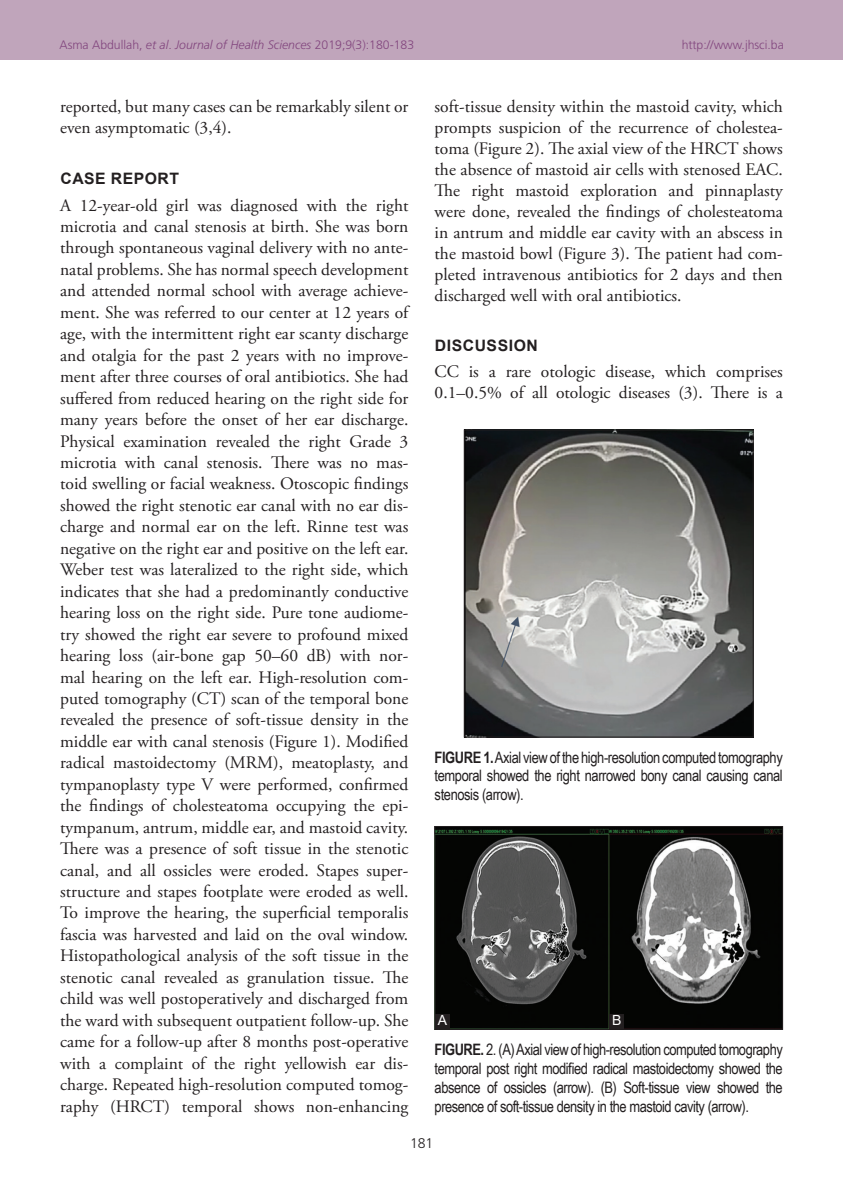
<style>
.page{position:relative;width:843px;height:1191px;background:#fff}
.page>*{position:absolute;margin:0;border:0;box-sizing:border-box;transform-origin:0 0}
.TX{font:17.5px/21.5px "Adobe Garamond Pro";color:#231f20}
.FGC{font:15.75px/18.9px "Arial Narrow";letter-spacing:-.025em;color:#231f20;text-align:justify}
.t1{font:700 15.75px "Arial";letter-spacing:.035em;color:#231f20}
.RF{font:300 14px "Frutiger CE";color:#231f20}
.LABEL{font:14px "Arial";color:#fff}
.RH{font:300 12.25px "Frutiger CE";color:#82467e}
.s1{font-style:italic}
.s2{font-weight:700}
</style>
<div class="page">
<div style="left:0;top:0;width:843px;height:60px;background:#c0a5bb"></div>
<img style="left:466px;top:432px;width:285px;height:303px">
<div style="left:464px;top:430px;width:289px;height:307px;border:1px solid #231f20"></div>
<img style="left:437px;top:828px;width:344px;height:199px">
<div style="left:435px;top:826px;width:348px;height:203px;border:1px solid #231f20"></div>
<div style="left:435px;top:1014px;width:15px;height:15px;background:#231f20"></div>
<div style="left:609px;top:1014px;width:15px;height:15px;background:#231f20"></div>
<p class="RH" style="left:60px;top:37px;width:356px">Asma Abdullah, <span class="s1">et al</span>. <span class="s1">Journal of Health Sciences</span> 2019;9(3):180-183</p>
<p class="RH" style="left:682px;top:37px;width:104px">http://www.jhsci.ba</p>
<p class="TX" style="left:60px;top:96px;width:350px">reported, but many cases can be remarkably silent or even asymptomatic (3,4).</p>
<h1 class="t1" style="left:60px;top:167px;width:120px">CASE REPORT</h1>
<p class="TX" style="left:60px;top:195px;width:350px;text-align:justify">A 12-year-old girl was diagnosed with the right microtia and canal stenosis at birth. She was born through spontaneous vaginal delivery with no ante&shy;natal problems. She has normal speech development and attended normal school with average achieve&shy;ment. She was referred to our center at 12 years of age, with the intermittent right ear scanty discharge and otalgia for the past 2 years with no improve&shy;ment after three courses of oral antibiotics. She had suffered from reduced hearing on the right side for many years before the onset of her ear discharge.<br>Physical examination revealed the right Grade 3 microtia with canal stenosis. There was no mas&shy;toid swelling or facial weakness. Otoscopic findings showed the right stenotic ear canal with no ear dis&shy;charge and normal ear on the left. Rinne test was negative on the right ear and positive on the left ear.<br>Weber test was lateralized to the right side, which indicates that she had a predominantly conductive hearing loss on the right side. Pure tone audiome&shy;try showed the right ear severe to profound mixed hearing loss (air-bone gap 50–60 dB) with nor&shy;mal hearing on the left ear. High-resolution com&shy;puted tomography (CT) scan of the temporal bone revealed the presence of soft-tissue density in the middle ear with canal stenosis (Figure 1). Modified radical mastoidectomy (MRM), meatoplasty, and tympanoplasty type V were performed, confirmed the findings of cholesteatoma occupying the epi&shy;tympanum, antrum, middle ear, and mastoid cavity.<br>There was a presence of soft tissue in the stenotic canal, and all ossicles were eroded. Stapes super&shy;structure and stapes footplate were eroded as well.<br>To improve the hearing, the superficial temporalis fascia was harvested and laid on the oval window.<br>Histopathological analysis of the soft tissue in the stenotic canal revealed as granulation tissue. The child was well postoperatively and discharged from the ward with subsequent outpatient follow-up. She came for a follow-up after 8 months post-operative with a complaint of the right yellowish ear dis&shy;charge. Repeated high-resolution computed tomog&shy;raphy (HRCT) temporal shows non-enhancing</p>
<p class="TX" style="left:435px;top:97px;width:350px;line-height:21px;text-align:justify">soft-tissue density within the mastoid cavity, which prompts suspicion of the recurrence of cholestea&shy;toma (Figure 2). The axial view of the HRCT shows the absence of mastoid air cells with stenosed EAC.<br>The right mastoid exploration and pinnaplasty were done, revealed the findings of cholesteatoma in antrum and middle ear cavity with an abscess in the mastoid bowl (Figure 3). The patient had com&shy;pleted intravenous antibiotics for 2 days and then discharged well with oral antibiotics.</p>
<h1 class="t1" style="left:435px;top:334px;width:104px">DISCUSSION</h1>
<p class="TX" style="left:435px;top:362px;width:350px;line-height:21px">CC is a rare otologic disease, which comprises<br>0.1–0.5% of all otologic diseases (3). There is a</p>
<p class="FGC" style="left:435px;top:747px;width:350px"><span class="s2">FIGURE 1.</span> Axial view of the high-resolution computed tomography temporal showed the right narrowed bony canal causing canal stenosis (arrow).</p>
<p class="LABEL" style="left:438px;top:1011px;width:11px">A</p>
<p class="LABEL" style="left:612px;top:1011px;width:11px">B</p>
<p class="FGC" style="left:435px;top:1039px;width:350px"><span class="s2">FIGURE.</span> 2. (A) Axial view of high-resolution computed tomography temporal post right modified radical mastoidectomy showed the absence of ossicles (arrow). (B) Soft-tissue view showed the presence of soft-tissue density in the mastoid cavity (arrow).</p>
<p class="RF" style="left:410px;top:1134px;width:25px">181</p>
</div>
